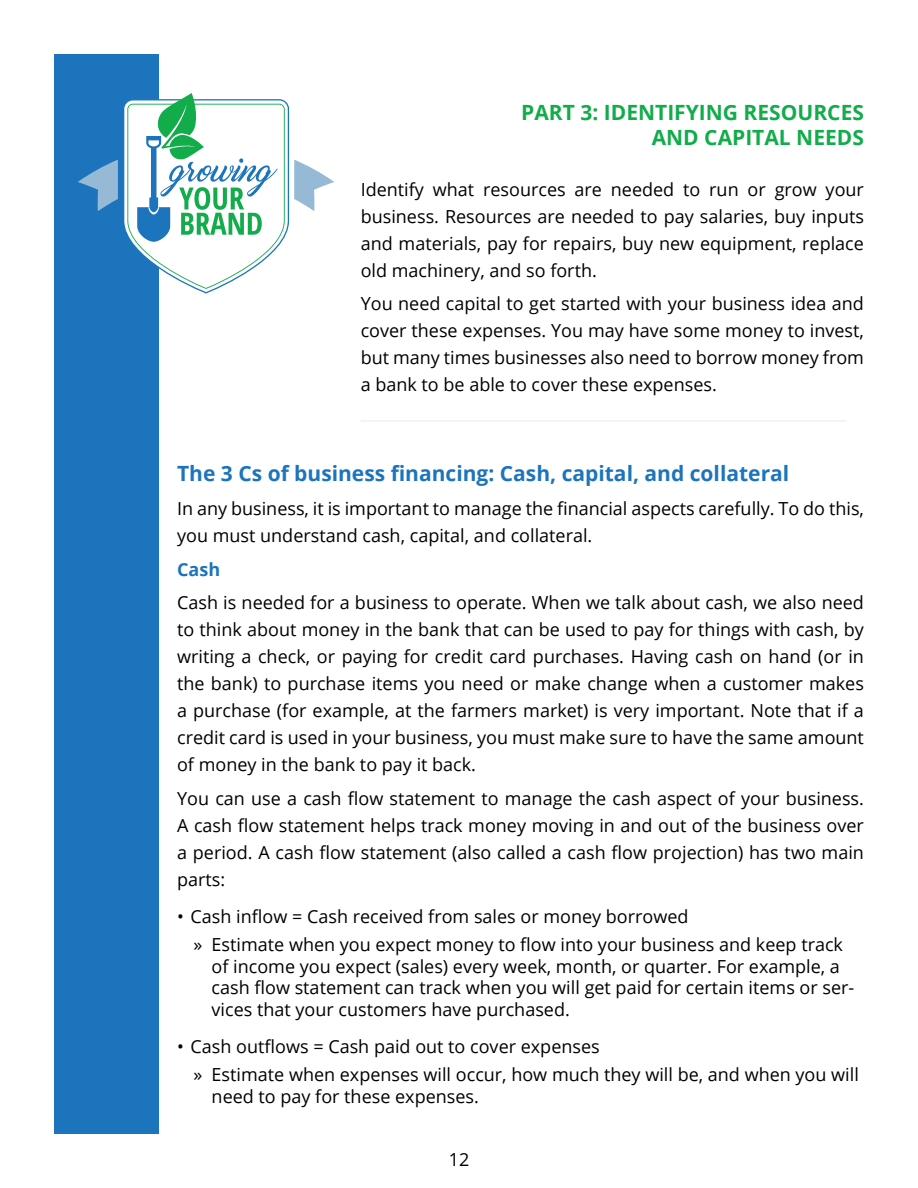
<style>
.page{position:relative;width:918px;height:1188px;background:#fff}
.page>*{position:absolute;margin:0;border:0;box-sizing:border-box;transform-origin:0 0}
.H3_blue{font:700 21px "Open Sans";color:#1c75bc}
.H2_green{font:700 21px/25.2px "Open Sans";color:#12ac4b;text-align:right}
.t1{font:18px/27px "Open Sans";color:#000;text-align:justify}
.t2{font:700 18px "Open Sans";color:#1c75bc}
</style>
<div class="page">
<div style="left:54px;top:54px;width:105px;height:1080px;background:#1c75bc"></div>
<svg style="left:78px;top:93px;width:256px;height:201px"></svg>
<hr style="left:361px;top:420px;width:486px;height:2px;background:#1c75bc">
<h2 class="H2_green" style="left:521px;top:100px;width:344px">PART 3: IDENTIFYING RESOURCES<br>AND CAPITAL NEEDS</h2>
<p class="t1" style="left:361px;top:175px;width:505px">Identify what resources are needed to run or grow your business. Resources are needed to pay salaries, buy inputs and materials, pay for repairs, buy new equipment, replace old machinery, and so forth.</p>
<p class="t1" style="left:361px;top:290px;width:505px">You need capital to get started with your business idea and cover these expenses. You may have some money to invest, but many times businesses also need to borrow money from a bank to be able to cover these expenses.</p>
<h3 class="H3_blue" style="left:177px;top:459px;width:614px">The 3 Cs of business financing: Cash, capital, and collateral</h3>
<p class="t1" style="left:177px;top:494px;width:688px">In any business, it is important to manage the financial aspects carefully. To do this, you must understand cash, capital, and collateral.</p>
<h4 class="t2" style="left:177px;top:556px;width:45px">Cash</h4>
<p class="t1" style="left:177px;top:589px;width:688px">Cash is needed for a business to operate. When we talk about cash, we also need to think about money in the bank that can be used to pay for things with cash, by writing a check, or paying for credit card purchases. Having cash on hand (or in the bank) to purchase items you need or make change when a customer makes a purchase (for example, at the farmers market) is very important. Note that if a credit card is used in your business, you must make sure to have the same amount of money in the bank to pay it back.</p>
<p class="t1" style="left:177px;top:785px;width:688px">You can use a cash flow statement to manage the cash aspect of your business.<br>A cash flow statement helps track money moving in and out of the business over a period. A cash flow statement (also called a cash flow projection) has two main parts:</p>
<p class="t1" style="left:177px;top:902px;width:513px">• Cash inflow = Cash received from sales or money borrowed</p>
<p class="t1" style="left:212px;top:933px;width:644px;line-height:21.6px;text-align:left;text-indent:-18px">» Estimate when you expect money to flow into your business and keep track of income you expect (sales) every week, month, or quarter. For example, a cash flow statement can track when you will get paid for certain items or ser&shy;vices that your customers have purchased.</p>
<p class="t1" style="left:177px;top:1032px;width:424px">• Cash outflows = Cash paid out to cover expenses</p>
<p class="t1" style="left:212px;top:1063px;width:649px;line-height:21.6px;text-indent:-18px">» Estimate when expenses will occur, how much they will be, and when you will need to pay for these expenses.</p>
<p class="t1" style="left:449px;top:1145px;width:22px">12</p>
</div>
